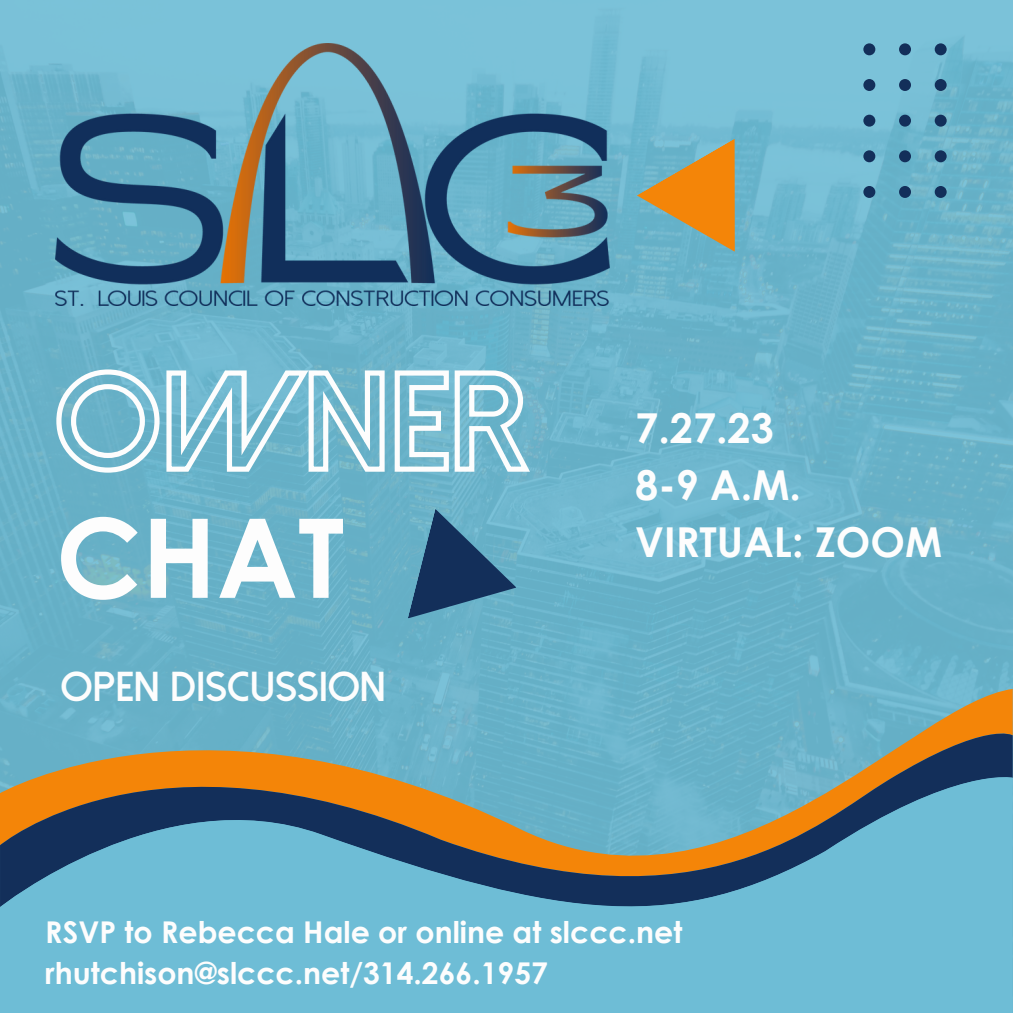
<style>
.page{position:relative;width:1013px;height:1013px;background:#fff}
.page>*{position:absolute;margin:0;border:0;box-sizing:border-box;transform-origin:0 0}
.t1{font:700 110px "Century Gothic";color:#fdfdfd}
.t2{font:800 41.88px "Dolce Vita";color:#fdfdfd}
.t3{font:700 41.25px "Century Gothic";color:#fdfdfd}
.t4{font:700 30px "Century Gothic";color:#fdfdfd}
</style>
<div class="page">
<img style="left:0;top:0;width:1012px;height:689px">
<svg style="left:0;top:689px;width:1012px;height:28px;background:#6eb0c2"></svg>
<svg style="left:0;top:717px;width:1012px;height:49px;background:#75a7ad"></svg>
<svg style="left:0;top:766px;width:1012px;height:246px;background:#6fa1ac"></svg>
<svg style="left:636px;top:139px;width:98px;height:113px;background:#ad9d6c"></svg>
<svg style="left:408px;top:509px;width:108px;height:109px;background:#417495"></svg>
<svg style="left:863px;top:43px;width:94px;height:166px;background:#67aac3"></svg>
<img style="left:56px;top:43px;width:553px;height:263px">
<svg style="left:54px;top:367px;width:480px;height:108px"></svg>
<p class="t1" style="left:56px;top:487px;width:290px">CHAT</p>
<p class="t2" style="left:61px;top:666px;width:327px">OPEN DISCUSSION</p>
<p class="t3" style="left:635px;top:401px;width:140px">7.27.23</p>
<p class="t3" style="left:635px;top:458px;width:167px">8-9 A.M.</p>
<p class="t3" style="left:635px;top:515px;width:308px">VIRTUAL: ZOOM</p>
<p class="t4" style="left:45px;top:912px;width:638px">RSVP to Rebecca Hale or online at slccc.net</p>
<p class="t4" style="left:45px;top:953px;width:504px">rhutchison@slccc.net/314.266.1957</p>
</div>
